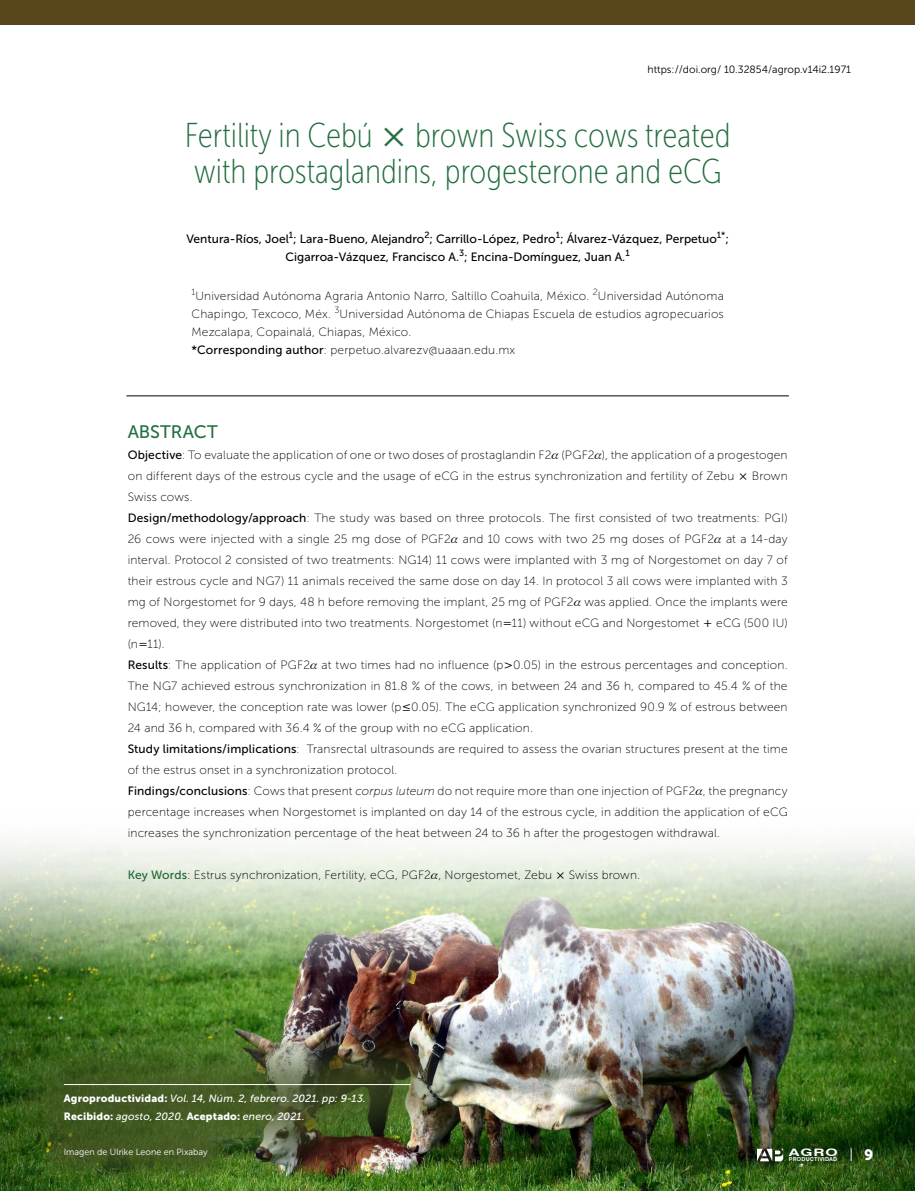
<style>
.page{position:relative;width:915px;height:1191px;background:#fff}
.page>*{position:absolute;margin:0;border:0;box-sizing:border-box;transform-origin:0 0}
.t1{font:34.5px/36px "Museo Sans Cond 100";color:#236f40}
.t2{font:18px "Museo Sans 500";letter-spacing:-.005em;color:#236f40}
.t3{font:15px "Museo Sans 900";color:#fff}
.t4{font:12px/21px "Museo Sans 100";letter-spacing:.015em;color:#000}
.t5{font:12px/18px "Museo Sans 500";color:#000;text-align:center}
.t6{font:italic 10.5px/18px "Museo Sans 500";letter-spacing:.015em;color:#fff}
.t7{font:10.5px "Museo Sans 300";color:#000}
.t8{font:700 10.35px "Swiss 721 BT";color:#fff;scale:1.52 1}
.t9{font:9px "Museo Sans 300";color:#fff}
.t10{font:9px "Museo Sans 100";color:#000}
.t11{font:700 5.4px "Swiss 721 BT";letter-spacing:.03em;color:#fff}
.s1{font-family:"Museo Sans 500"}
.s2{font-style:italic}
.s3{font-family:"Museo Sans 500";color:#236f40}
.s4{font-family:"Museo Sans 900";font-style:normal}
</style>
<div class="page">
<div style="left:0;top:0;width:914px;height:24px;background:#5a461b"></div>
<hr style="left:126px;top:395px;width:662px;height:1px;background:#000">
<img style="left:0;top:841px;width:914px;height:350px">
<div style="left:0;top:1016px;width:476px;height:172px;background:#425123;opacity:.85"></div>
<hr style="left:64px;top:1084px;width:346px;height:1px;background:#fff">
<div style="left:34px;top:1117px;width:204px;height:70px;background:#425123;opacity:.75"></div>
<svg style="left:756px;top:1148px;width:27px;height:13px"></svg>
<svg style="left:850px;top:1148px;width:1px;height:13px"></svg>
<svg style="left:431px;top:873px;width:7px;height:6px"></svg>
<svg style="left:557px;top:872px;width:6px;height:7px"></svg>
<p class="t7" style="left:647px;top:64px;width:205px">https://doi.org/ 10.32854/agrop.v14i2.1971</p>
<h1 class="t1" style="left:185px;top:117px;width:547px">Fertility in Cebú brown Swiss cows treated with prostaglandins, progesterone and eCG</h1>
<p class="t5" style="left:186px;top:230px;width:544px">Ventura-Ríos, Joel<sup>1</sup>; Lara-Bueno, Alejandro<sup>2</sup>; Carrillo-López, Pedro<sup>1</sup>; Álvarez-Vázquez, Perpetuo<sup>1*</sup>;<br>Cigarroa-Vázquez, Francisco A.<sup>3</sup>; Encina-Domínguez, Juan A.<sup>1</sup></p>
<p class="t10" style="left:191px;top:287px;width:5px">1</p>
<p class="t4" style="left:191px;top:287px;width:533px;line-height:18px;text-indent:4px">Universidad Autónoma Agraria Antonio Narro, Saltillo Coahuila, México. <sup>2</sup>Universidad Autónoma Chapingo, Texcoco, Méx. <sup>3</sup>Universidad Autónoma de Chiapas Escuela de estudios agropecuarios Mezcalapa, Copainalá, Chiapas, México.<br><span class="s1">*Corresponding author</span>: perpetuo.alvarezv@uaaan.edu.mx</p>
<h2 class="t2" style="left:128px;top:422px;width:92px">ABSTRACT</h2>
<p class="t4" style="left:128px;top:444px;width:661px"><span class="s1">Objective</span>: To evaluate the application of one or two doses of prostaglandin F2 (PGF2 ), the application of a progestogen on different days of the estrous cycle and the usage of eCG in the estrus synchronization and fertility of Zebu</p>
<p class="t4" style="left:751px;top:465px;width:37px">Brown</p>
<p class="t4" style="left:128px;top:486px;width:661px">Swiss cows.<br><span class="s1">Design/methodology/approach</span>: The study was based on three protocols. The first consisted of two treatments: PGI)<br>26 cows were injected with a single 25 mg dose of PGF2 and 10 cows with two 25 mg doses of PGF2 at a 14-day interval. Protocol 2 consisted of two treatments: NG14) 11 cows were implanted with 3 mg of Norgestomet on day 7 of their estrous cycle and NG7) 11 animals received the same dose on day 14. In protocol 3 all cows were implanted with 3 mg of Norgestomet for 9 days, 48 h before removing the implant, 25 mg of PGF2 was applied. Once the implants were removed, they were distributed into two treatments. Norgestomet (n 11) without eCG and Norgestomet</p>
<p class="t4" style="left:715px;top:612px;width:73px">eCG (500 IU)</p>
<p class="t4" style="left:128px;top:633px;width:661px">(n 11).<br><span class="s1">Results</span>: The application of PGF2 at two times had no influence (p 0.05) in the estrous percentages and conception.<br>The NG7 achieved estrous synchronization in 81.8 % of the cows, in between 24 and 36 h, compared to 45.4 % of the NG14; however, the conception rate was lower (p 0.05). The eCG application synchronized 90.9 % of estrous between 24 and 36 h, compared with 36.4 % of the group with no eCG application.<br><span class="s1">Study limitations/implications</span>: Transrectal ultrasounds are required to assess the ovarian structures present at the time of the estrus onset in a synchronization protocol.<br><span class="s1">Findings/conclusions</span>: Cows that present <span class="s2">corpus luteum</span> do not require more than one injection of PGF2 , the pregnancy percentage increases when Norgestomet is implanted on day 14 of the estrous cycle, in addition the application of eCG increases the synchronization percentage of the heat between 24 to 36 h after the progestogen withdrawal.</p>
<p class="t4" style="left:128px;top:864px;width:426px"><span class="s3">Key Words</span>: Estrus synchronization, Fertility, eCG, PGF2 , Norgestomet, Zebu</p>
<p class="t4" style="left:568px;top:864px;width:73px">Swiss brown.</p>
<p class="t6" style="left:64px;top:1089px;width:303px"><span class="s4">Agroproductividad:</span> Vol. 14, Núm. 2, febrero. 2021. pp: 9-13.<br><span class="s4">Recibido:</span> agosto, 2020. <span class="s4">Aceptado:</span> enero, 2021.</p>
<p class="t9" style="left:64px;top:1147px;width:145px">Imagen de Ulrike Leone en Pixabay</p>
<p class="t8" style="left:788px;top:1146px;width:34px">AGRO</p>
<p class="t11" style="left:788px;top:1156px;width:50px">PRODUCTIVIDAD</p>
<p class="t3" style="left:863px;top:1146px;width:11px">9</p>
</div>
